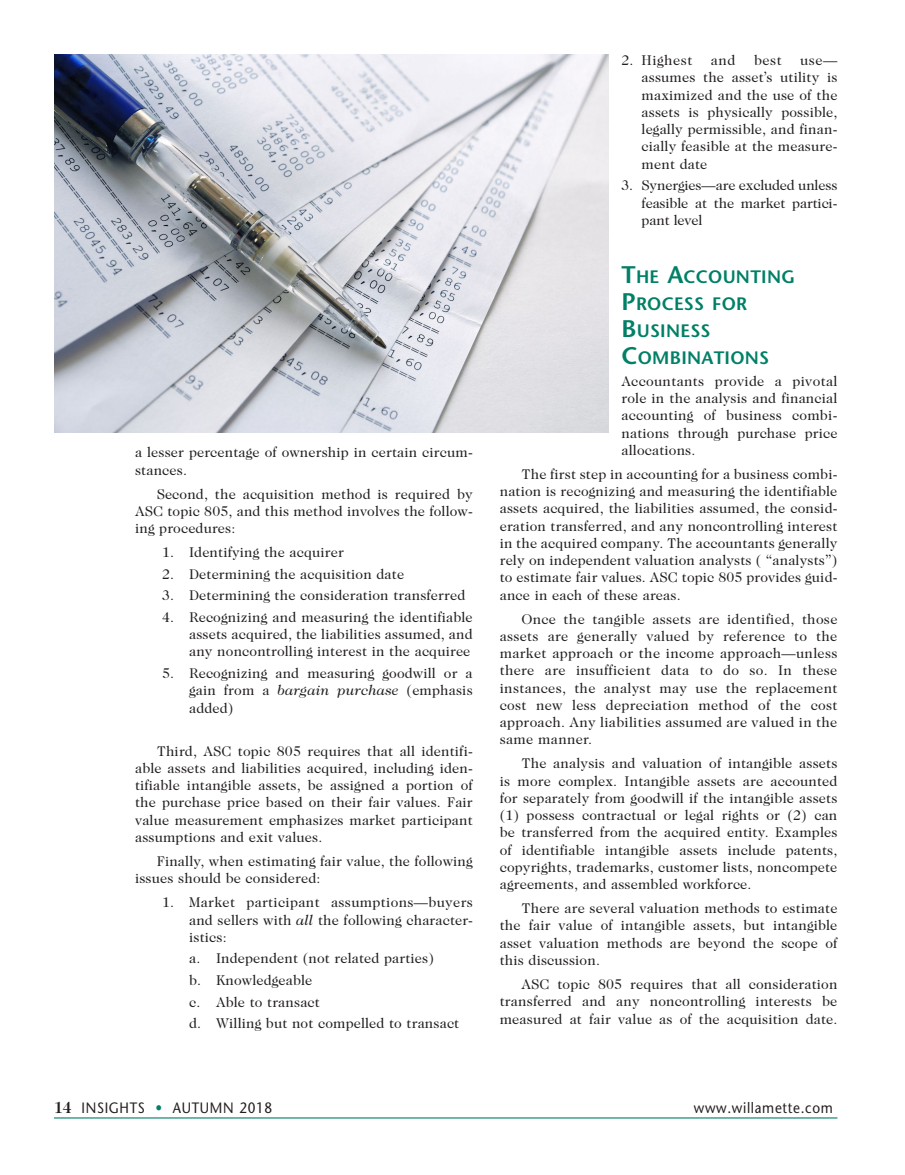
<style>
.page{position:relative;width:905px;height:1175px;background:#fff}
.page>*{position:absolute;margin:0;border:0;box-sizing:border-box;transform-origin:0 0}
.Sub_Heads_Stone{font:600 18px/27px "Stone Sans";letter-spacing:.015em;color:#008066}
.t1{font:15px "Stone Sans";letter-spacing:.05em;color:#231f20;scale:.9 1}
.body{font:14.25px/17.2px "Caslon Two Twenty Four";letter-spacing:.01em;color:#231f20;text-align:justify}
.body_w_bullets{font:14.25px/17.2px "Caslon Two Twenty Four";letter-spacing:.01em;color:#231f20;text-align:justify}
.body__Intro_Paragr{font:14.25px/17.2px "Caslon Two Twenty Four";letter-spacing:.01em;color:#231f20;text-align:justify}
.body_w_bullets-2{font:14.25px "Caslon Two Twenty Four";letter-spacing:.035em;color:#231f20}
.s1{font-style:italic}
.s2{font-size:24px}
.s3{font-family:"Caslon Two Twenty Four";font-weight:700;font-size:16.5px}
.s4{color:#008066}
</style>
<div class="page">
<hr style="left:54px;top:1117px;width:783px;height:1px;background:#008066">
<img style="left:55px;top:54px;width:553px;height:379px">
<p class="body" style="left:135px;top:444px;width:339px">a lesser percentage of ownership in certain circum&shy;stances.</p>
<p class="body" style="left:135px;top:485px;width:339px;text-indent:22px">Second, the acquisition method is required by ASC topic 805, and this method involves the follow&shy;ing procedures:</p>
<p class="body_w_bullets" style="left:162px;top:543px;width:183px">1. Identifying the acquirer</p>
<p class="body_w_bullets" style="left:162px;top:565px;width:243px">2. Determining the acquisition date</p>
<p class="body_w_bullets" style="left:162px;top:586px;width:305px">3. Determining the consideration transferred</p>
<p class="body_w_bullets" style="left:189px;top:608px;width:285px;text-indent:-27px">4. Recognizing and measuring the identifiable assets acquired, the liabilities assumed, and any noncontrolling interest in the acquiree</p>
<p class="body_w_bullets" style="left:189px;top:664px;width:285px;text-indent:-27px">5. Recognizing and measuring goodwill or a gain from a <span class="s1">bargain purchase</span> (emphasis added)</p>
<p class="body" style="left:135px;top:742px;width:339px;text-indent:22px">Third, ASC topic 805 requires that all identifi&shy;able assets and liabilities acquired, including iden&shy;tifiable intangible assets, be assigned a portion of the purchase price based on their fair values. Fair value measurement emphasizes market participant assumptions and exit values.</p>
<p class="body" style="left:135px;top:852px;width:339px;text-indent:22px">Finally, when estimating fair value, the following issues should be considered:</p>
<p class="body_w_bullets" style="left:189px;top:893px;width:285px;text-indent:-27px">1. Market participant assumptions—buyers and sellers with <span class="s1">all</span> the following character&shy;istics:</p>
<p class="body_w_bullets" style="left:189px;top:949px;width:246px">a. Independent (not related parties)</p>
<p class="body_w_bullets" style="left:189px;top:971px;width:125px">b. Knowledgeable</p>
<p class="body_w_bullets" style="left:189px;top:992px;width:132px">c. Able to transact</p>
<p class="body_w_bullets" style="left:189px;top:1014px;width:272px">d. Willing but not compelled to transact</p>
<p class="body_w_bullets-2" style="left:621px;top:52px;width:72px">2. Highest</p>
<p class="body_w_bullets" style="left:711px;top:52px;width:26px">and</p>
<p class="body_w_bullets" style="left:754px;top:52px;width:29px">best</p>
<p class="body_w_bullets" style="left:641px;top:52px;width:197px;text-indent:159px">use— assumes the asset’s utility is maximized and the use of the assets is physically possible, legally permissible, and finan&shy;cially feasible at the measure&shy;ment date</p>
<p class="body_w_bullets" style="left:641px;top:177px;width:197px;text-indent:-20px">3. Synergies—are excluded unless feasible at the market partici&shy;pant level</p>
<p class="Sub_Heads_Stone" style="left:621px;top:263px;width:175px"><span class="s2">T</span>HE <span class="s2">A</span>CCOUNTING<br><span class="s2">P</span>ROCESS FOR<br><span class="s2">B</span>USINESS<br><span class="s2">C</span>OMBINATIONS</p>
<p class="body__Intro_Paragr" style="left:621px;top:372px;width:217px">Accountants provide a pivotal role in the analysis and financial accounting of business combi&shy;nations through purchase price allocations.</p>
<p class="body" style="left:500px;top:465px;width:339px;text-indent:22px">The first step in accounting for a business combi&shy;nation is recognizing and measuring the identifiable assets acquired, the liabilities assumed, the consid&shy;eration transferred, and any noncontrolling interest in the acquired company. The accountants generally rely on independent valuation analysts ( “analysts”) to estimate fair values. ASC topic 805 provides guid&shy;ance in each of these areas.</p>
<p class="body" style="left:500px;top:610px;width:339px;text-indent:22px">Once the tangible assets are identified, those assets are generally valued by reference to the market approach or the income approach—unless there are insufficient data to do so. In these instances, the analyst may use the replacement cost new less depreciation method of the cost approach. Any liabilities assumed are valued in the same manner.</p>
<p class="body" style="left:500px;top:754px;width:339px;text-indent:22px">The analysis and valuation of intangible assets is more complex. Intangible assets are accounted for separately from goodwill if the intangible assets (1) possess contractual or legal rights or (2) can be transferred from the acquired entity. Examples of identifiable intangible assets include patents, copyrights, trademarks, customer lists, noncompete agreements, and assembled workforce.</p>
<p class="body" style="left:500px;top:899px;width:339px;text-indent:22px">There are several valuation methods to estimate the fair value of intangible assets, but intangible asset valuation methods are beyond the scope of this discussion.</p>
<p class="body" style="left:500px;top:975px;width:339px;text-indent:22px">ASC topic 805 requires that all consideration transferred and any noncontrolling interests be measured at fair value as of the acquisition date.</p>
<p class="t1" style="left:54px;top:1098px;width:244px"><span class="s3">14</span> INSIGHTS <span class="s4">•</span> AUTUMN 2018</p>
<p class="t1" style="left:693px;top:1098px;width:156px">www.willamette. com</p>
</div>
